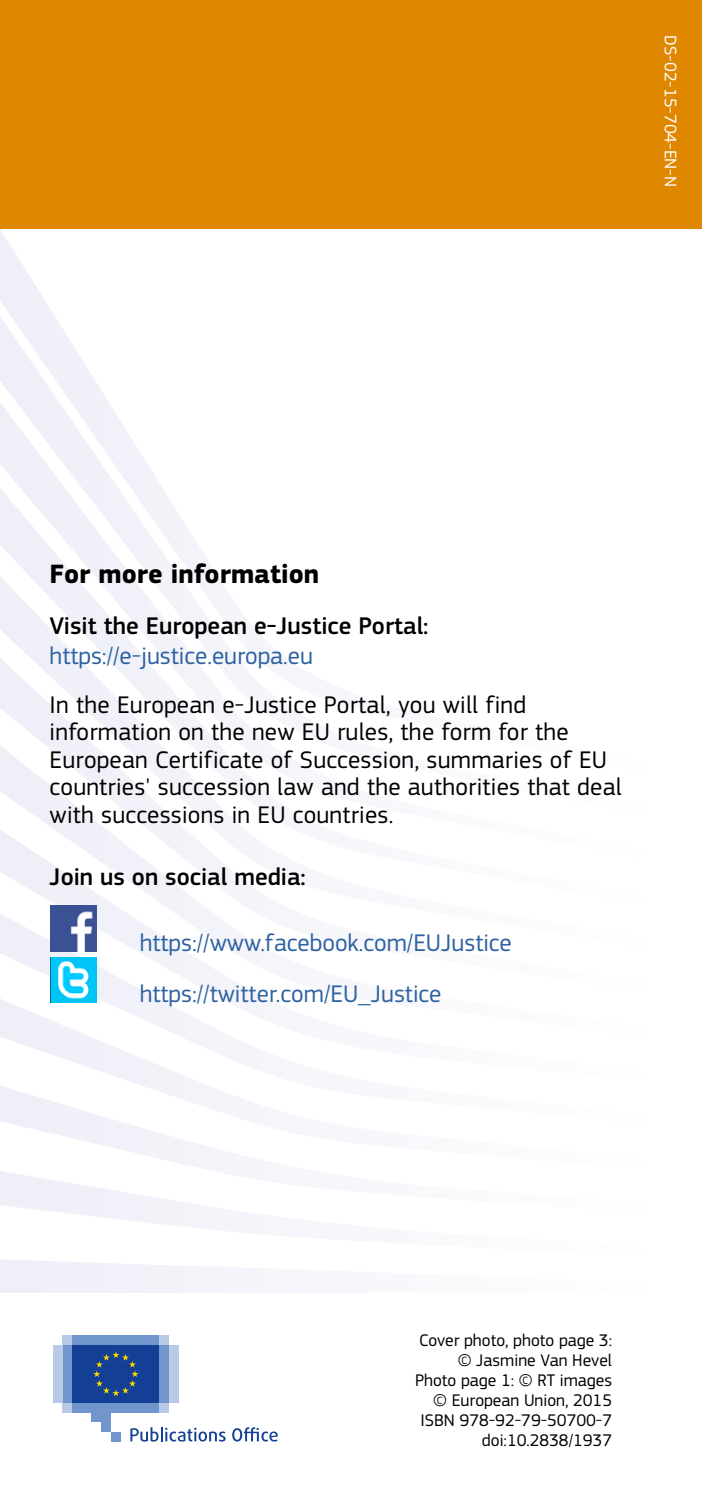
<style>
.page{position:relative;width:702px;height:1489px;background:#fff}
.page>*{position:absolute;margin:0;border:0;box-sizing:border-box;transform-origin:0 0}
.t1{font:700 27.5px "EC Square Sans Pro";color:#000}
.Body_Align_Left{font:25px/27.5px "EC Square Sans Pro";letter-spacing:.01em;color:#000}
.t2{font:500 25px/30px "EC Square Sans Pro";color:#000}
.t3{font:25px/51.2px "EC Square Sans Pro";color:#2e62a2}
.t4{font:17.5px/20px "EC Square Sans Pro";color:#000;text-align:right}
.t5{font:17.5px "EC Square Sans Pro";color:#fff}
.s1{font-weight:400;color:#2e62a2}
</style>
<div class="page">
<svg style="left:0;top:230px;width:54px;height:86px"></svg>
<svg style="left:50px;top:904px;width:210px;height:9px"></svg>
<svg style="left:0;top:913px;width:260px;height:85px"></svg>
<svg style="left:0;top:998px;width:260px;height:87px"></svg>
<svg style="left:0;top:1085px;width:260px;height:85px"></svg>
<svg style="left:0;top:1170px;width:260px;height:64px"></svg>
<svg style="left:0;top:1259px;width:260px;height:33px"></svg>
<svg style="left:0;top:316px;width:108px;height:86px;fill:#f0f0f8"></svg>
<svg style="left:0;top:402px;width:162px;height:86px;fill:#f1f1f9"></svg>
<svg style="left:0;top:488px;width:260px;height:416px;fill:#f4f4fa"></svg>
<div style="left:0;top:0;width:702px;height:229px;background:#e08700"></div>
<div style="left:63px;top:1402px;width:106px;height:10px;background:#b8cae6"></div>
<div style="left:63px;top:1334px;width:106px;height:10px;background:#b8cae6"></div>
<div style="left:72px;top:1334px;width:87px;height:10px;background:#7196ce"></div>
<div style="left:72px;top:1402px;width:87px;height:10px;background:#7196ce"></div>
<div style="left:159px;top:1344px;width:10px;height:58px;background:#7196ce"></div>
<div style="left:169px;top:1344px;width:10px;height:58px;background:#b8cae6"></div>
<div style="left:63px;top:1344px;width:9px;height:58px;background:#7196ce"></div>
<div style="left:53px;top:1344px;width:10px;height:58px;background:#b8cae6"></div>
<div style="left:92px;top:1402px;width:19px;height:19px;background:#7196ce"></div>
<div style="left:101px;top:1402px;width:10px;height:29px;background:#7196ce"></div>
<div style="left:111px;top:1431px;width:10px;height:10px;background:#7196ce"></div>
<div style="left:72px;top:1344px;width:87px;height:58px;background:#134094"></div>
<svg style="left:93px;top:1351px;width:45px;height:44px"></svg>
<svg style="left:130px;top:1427px;width:95px;height:14px"></svg>
<svg style="left:232px;top:1427px;width:46px;height:14px"></svg>
<img style="left:51px;top:905px;width:45px;height:46px">
<img style="left:51px;top:957px;width:45px;height:45px">
<p class="t5" style="left:680px;top:35px;width:153px;rotate:90deg">DS-02-15-704-EN-N</p>
<h1 class="t1" style="left:50px;top:557px;width:271px">For more information</h1>
<p class="t2" style="left:50px;top:611px;width:380px">Visit the European e-Justice Portal: <span class="s1">https://e-justice.europa.eu</span></p>
<p class="Body_Align_Left" style="left:50px;top:690px;width:573px">In the European e-Justice Portal, you will find information on the new EU rules, the form for the European Certificate of Succession, summaries of EU countries' succession law and the authorities that deal with successions in EU countries.</p>
<p class="t2" style="left:50px;top:862px;width:258px">Join us on social media:</p>
<p class="t3" style="left:140px;top:916px;width:373px">https://www.facebook.com/EUJustice https://twitter.com/EU_Justice</p>
<p class="t4" style="left:415px;top:1330px;width:198px">Cover photo, photo page 3: © Jasmine Van Hevel<br>Photo page 1: © RT images</p>
<p class="t4" style="left:433px;top:1390px;width:180px">© European Union, 2015</p>
<p class="t4" style="left:420px;top:1410px;width:193px">ISBN 978-92-79-50700-7</p>
<p class="t4" style="left:482px;top:1430px;width:132px">doi:10.2838/1937</p>
</div>
